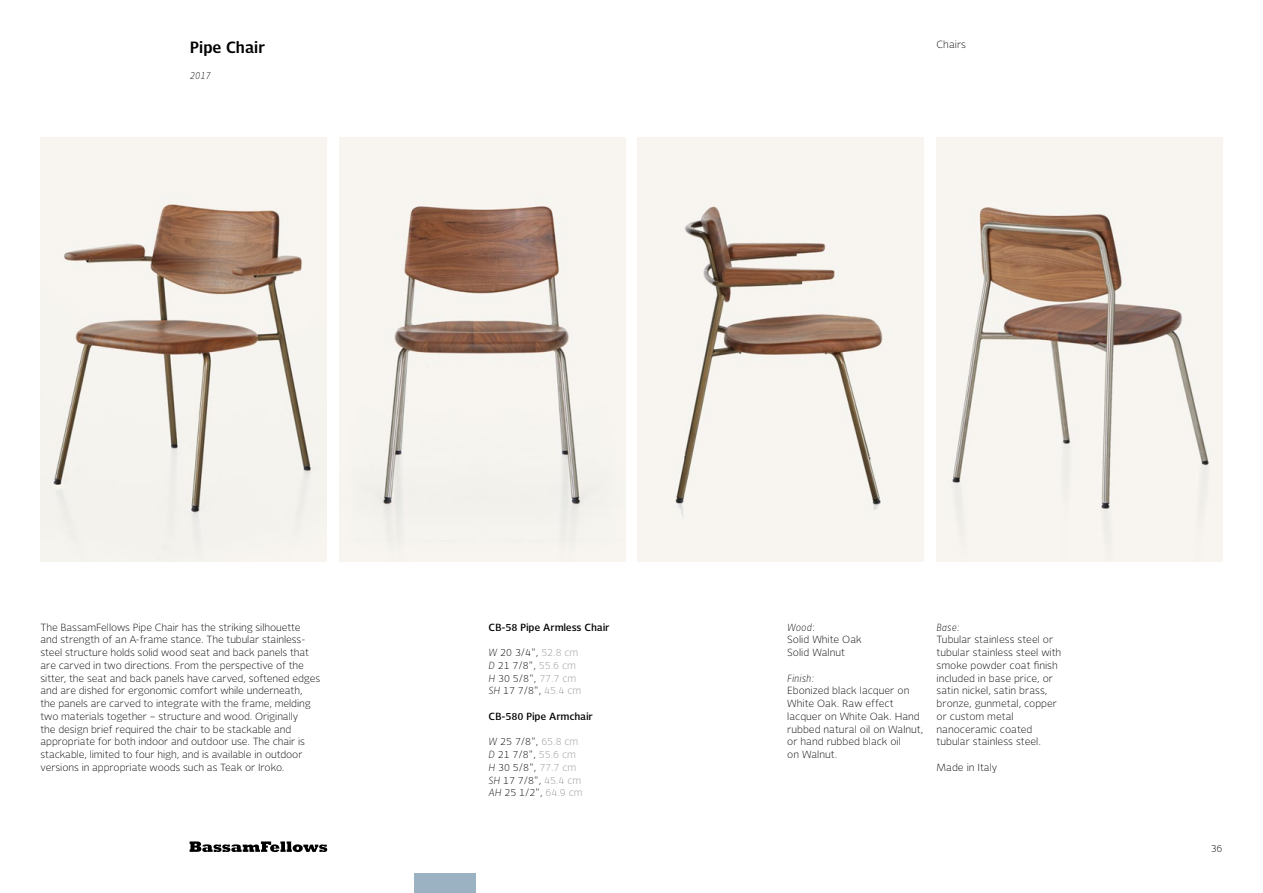
<style>
.page{position:relative;width:1263px;height:893px;background:#fff}
.page>*{position:absolute;margin:0;border:0;box-sizing:border-box;transform-origin:0 0}
.t1{font:700 16.5px "New Libris";color:#000}
.t2{font:300 10.5px/12.8px "New Libris";letter-spacing:-.01em;color:#000}
.t3{font:600 10.5px "New Libris";color:#000}
.t4{font:italic 300 10.5px "New Libris";color:#000}
.s1{font-style:italic}
.s2{color:#939598}
</style>
<div class="page">
<svg style="left:190px;top:841px;width:137px;height:11px"></svg>
<div style="left:414px;top:873px;width:62px;height:20px;background:#9bb2c3"></div>
<img style="left:40px;top:137px;width:286px;height:424px">
<img style="left:339px;top:137px;width:286px;height:424px">
<img style="left:638px;top:137px;width:286px;height:424px">
<img style="left:936px;top:137px;width:286px;height:424px">
<h1 class="t1" style="left:190px;top:38px;width:77px">Pipe Chair</h1>
<p class="t2" style="left:936px;top:38px;width:31px">Chairs</p>
<p class="t4" style="left:190px;top:69px;width:22px">2017</p>
<p class="t2" style="left:41px;top:620px;width:281px">The BassamFellows Pipe Chair has the striking silhouette and strength of an A-frame stance. The tubular stainless&shy;steel structure holds solid wood seat and back panels that are carved in two directions. From the perspective of the sitter, the seat and back panels have carved, softened edges and are dished for ergonomic comfort while underneath,<br>the panels are carved to integrate with the frame, melding two materials together – structure and wood. Originally<br>the design brief required the chair to be stackable and appropriate for both indoor and outdoor use. The chair is stackable, limited to four high, and is available in outdoor versions in appropriate woods such as Teak or Iroko.</p>
<p class="t3" style="left:488px;top:621px;width:122px">CB-58 Pipe Armless Chair</p>
<p class="t2" style="left:488px;top:646px;width:94px"><span class="s1">W</span> 20 3/4", <span class="s2">52.8 cm<br></span><span class="s1">D</span> 21 7/8", <span class="s2">55.6 cm<br></span><span class="s1">H</span> 30 5/8", <span class="s2">77.7 cm<br></span><span class="s1">SH</span> 17 7/8", <span class="s2">45.4 cm</span></p>
<p class="t3" style="left:488px;top:710px;width:106px">CB-580 Pipe Armchair</p>
<p class="t2" style="left:488px;top:735px;width:96px"><span class="s1">W</span> 25 7/8", <span class="s2">65.8 cm<br></span><span class="s1">D</span> 21 7/8", <span class="s2">55.6 cm<br></span><span class="s1">H</span> 30 5/8", <span class="s2">77.7 cm<br></span><span class="s1">SH</span> 17 7/8", <span class="s2">45.4 cm<br></span><span class="s1">AH</span> 25 1/2", <span class="s2">64.9 cm</span></p>
<p class="t2" style="left:787px;top:620px;width:76px"><span class="s1">Wood</span>:<br>Solid White Oak<br>Solid Walnut</p>
<p class="t4" style="left:787px;top:672px;width:29px">Finish:</p>
<p class="t2" style="left:787px;top:684px;width:138px">Ebonized black lacquer on<br>White Oak. Raw effect lacquer on White Oak. Hand rubbed natural oil on Walnut, or hand rubbed black oil<br>on Walnut.</p>
<p class="t4" style="left:936px;top:621px;width:25px">Base:</p>
<p class="t2" style="left:936px;top:633px;width:126px">Tubular stainless steel or tubular stainless steel with smoke powder coat finish included in base price, or satin nickel, satin brass, bronze, gunmetal, copper or custom metal nanoceramic coated tubular stainless steel.</p>
<p class="t2" style="left:936px;top:761px;width:62px">Made in Italy</p>
<p class="t2" style="left:1211px;top:842px;width:13px">36</p>
</div>
